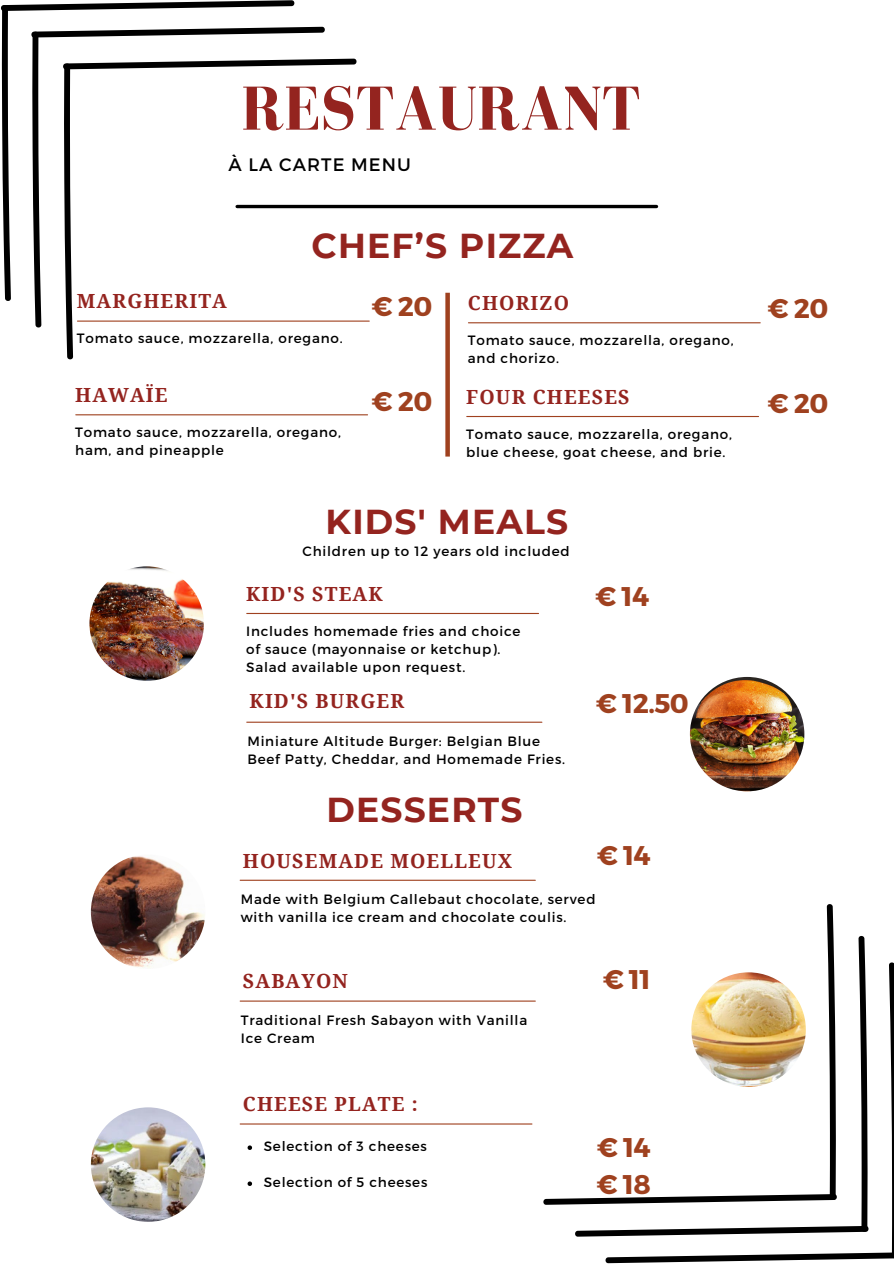
<style>
.page{position:relative;width:894px;height:1264px;background:#fff}
.page>*{position:absolute;margin:0;border:0;box-sizing:border-box;transform-origin:0 0}
.t1{font:700 63.75px "Bodoni FLF";color:#94241f}
.t2{font:700 34.5px "Montserrat";letter-spacing:.035em;color:#94241f}
.t3{font:700 27px/37.2px "Montserrat";letter-spacing:-.02em;color:#9f411f}
.t4{font:700 19.5px "Droid Serif";letter-spacing:.06em;color:#94241f}
.t5{font:18px "Montserrat";letter-spacing:.06em;color:#000}
.t6{font:13.5px/18px "Montserrat";letter-spacing:.06em;color:#000}
</style>
<div class="page">
<hr style="left:237px;top:205px;width:419px;height:3px;background:#000">
<hr style="left:247px;top:613px;width:291px;height:1px;background:#9f411f">
<hr style="left:247px;top:721px;width:294px;height:1px;background:#9f411f">
<hr style="left:240px;top:879px;width:295px;height:1px;background:#9f411f">
<svg style="left:1px;top:0;width:356px;height:360px"></svg>
<svg style="left:543px;top:904px;width:350px;height:359px"></svg>
<hr style="left:240px;top:1000px;width:295px;height:1px;background:#9f411f">
<hr style="left:240px;top:1123px;width:292px;height:1px;background:#9f411f">
<svg style="left:247px;top:1145px;width:5px;height:4px"></svg>
<svg style="left:247px;top:1181px;width:5px;height:4px"></svg>
<img style="left:91px;top:1107px;width:114px;height:114px;border-radius:50%">
<img style="left:691px;top:972px;width:114px;height:114px;border-radius:50%">
<img style="left:91px;top:854px;width:114px;height:114px;border-radius:50%">
<img style="left:689px;top:677px;width:115px;height:114px;border-radius:50%">
<img style="left:89px;top:566px;width:115px;height:114px;border-radius:50%">
<hr style="left:77px;top:320px;width:292px;height:2px;background:#9f411f">
<hr style="left:468px;top:322px;width:292px;height:1px;background:#9f411f">
<hr style="left:76px;top:414px;width:291px;height:1px;background:#9f411f">
<hr style="left:466px;top:416px;width:292px;height:1px;background:#9f411f">
<div style="left:445px;top:293px;width:5px;height:163px;background:#9f411f"></div>
<p class="t1" style="left:241px;top:74px;width:400px">RESTAURANT</p>
<p class="t5" style="left:228px;top:152px;width:184px">À LA CARTE MENU</p>
<p class="t2" style="left:311px;top:224px;width:263px">CHEF’S PIZZA</p>
<p class="t4" style="left:77px;top:290px;width:151px">MARGHERITA</p>
<h4 class="t6" style="left:77px;top:329px;width:267px">Tomato sauce, mozzarella, oregano.</h4>
<p class="t4" style="left:75px;top:384px;width:94px">HAWAÏE</p>
<h3 class="t6" style="left:75px;top:422px;width:267px">Tomato sauce, mozzarella, oregano, ham, and pineapple</h3>
<h3 class="t4" style="left:468px;top:292px;width:103px">CHORIZO</h3>
<p class="t6" style="left:468px;top:330px;width:267px">Tomato sauce, mozzarella, oregano, and chorizo.</p>
<h4 class="t3" style="left:371px;top:287px;width:62px">€20</h4>
<p class="t3" style="left:767px;top:288px;width:62px">€20</p>
<p class="t3" style="left:371px;top:382px;width:62px">€20</p>
<p class="t4" style="left:466px;top:385px;width:165px">FOUR CHEESES</p>
<h3 class="t6" style="left:466px;top:424px;width:267px">Tomato sauce, mozzarella, oregano, blue cheese, goat cheese, and brie.</h3>
<h4 class="t3" style="left:767px;top:383px;width:62px">€20</h4>
<h3 class="t2" style="left:325px;top:501px;width:244px">KIDS' MEALS</h3>
<p class="t6" style="left:302px;top:541px;width:268px">Children up to 12 years old included</p>
<h4 class="t4" style="left:246px;top:582px;width:138px">KID'S STEAK</h4>
<h1 class="t3" style="left:595px;top:576px;width:55px">€14</h1>
<h5 class="t6" style="left:246px;top:621px;width:275px">Includes homemade fries and choice of sauce (mayonnaise or ketchup).<br>Salad available upon request.</h5>
<h2 class="t4" style="left:249px;top:690px;width:156px">KID'S BURGER</h2>
<h4 class="t3" style="left:595px;top:683px;width:95px">€ 12.50</h4>
<h4 class="t6" style="left:247px;top:731px;width:319px">Miniature Altitude Burger: Belgian Blue<br>Beef Patty, Cheddar, and Homemade Fries.</h4>
<h4 class="t2" style="left:326px;top:788px;width:197px">DESSERTS</h4>
<h3 class="t4" style="left:243px;top:849px;width:270px">HOUSEMADE MOELLEUX</h3>
<h3 class="t3" style="left:596px;top:835px;width:55px">€14</h3>
<p class="t6" style="left:241px;top:889px;width:356px">Made with Belgium Callebaut chocolate, served with vanilla ice cream and chocolate coulis.</p>
<h4 class="t4" style="left:243px;top:970px;width:106px">SABAYON</h4>
<p class="t6" style="left:241px;top:1010px;width:288px">Traditional Fresh Sabayon with Vanilla<br>Ice Cream</p>
<p class="t3" style="left:602px;top:959px;width:50px">€11</p>
<p class="t4" style="left:243px;top:1092px;width:176px">CHEESE PLATE :</p>
<h3 class="t6" style="left:264px;top:1136px;width:164px">Selection of 3 cheeses</h3>
<h2 class="t6" style="left:264px;top:1172px;width:165px">Selection of 5 cheeses</h2>
<p class="t3" style="left:596px;top:1127px;width:56px">€14 €18</p>
</div>
